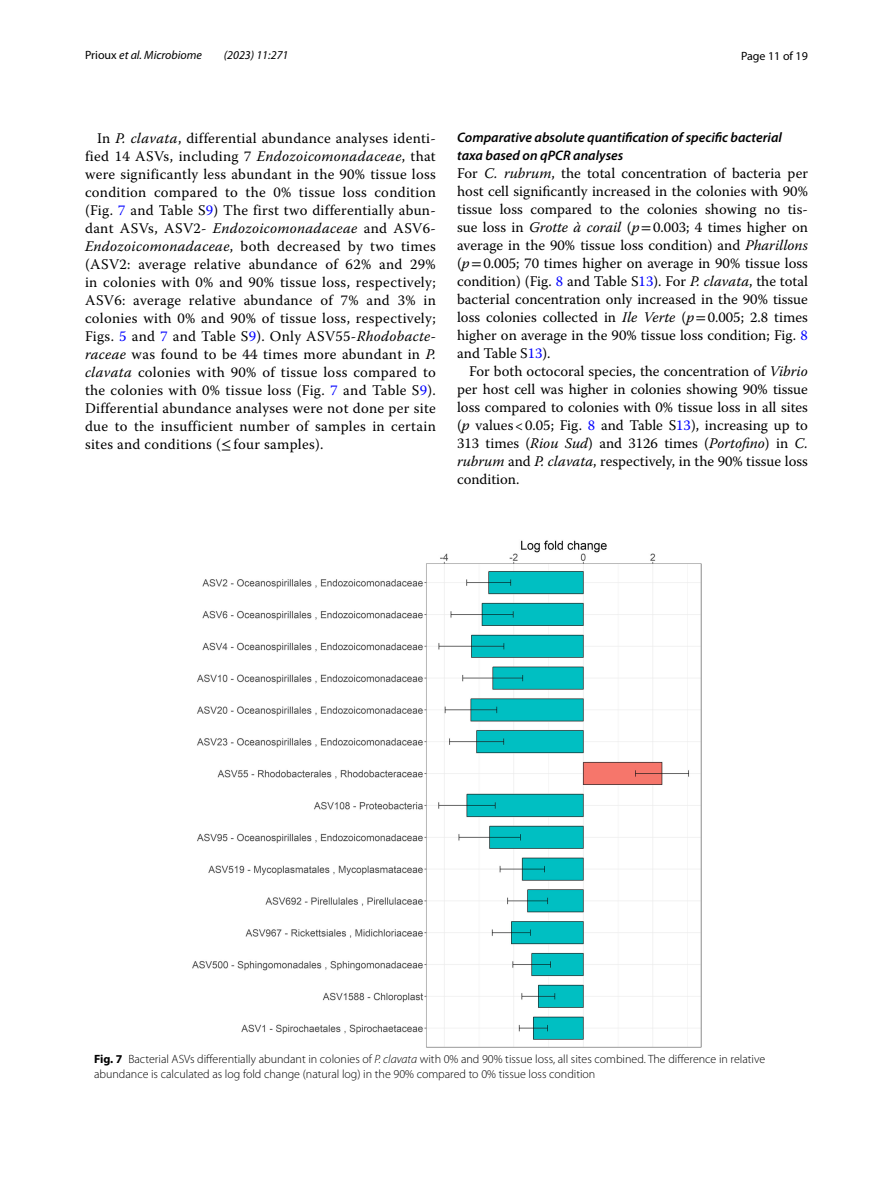
<style>
.page{position:relative;width:893px;height:1187px;background:#fff}
.page>*{position:absolute;margin:0;border:0;box-sizing:border-box;transform-origin:0 0}
.t1{font:14.7px/18px "Warnock Pro";color:#000;text-align:justify}
.t2{font:italic 600 13.8px/18px "Myriad Pro";color:#000}
.t3{font:300 12px/15px "Myriad Pro";color:#000}
.t4{font:italic 12px "Myriad Pro";color:#000}
.t5{font:12px "Myriad Pro";color:#000}
.s1{font-style:normal}
.s2{font-style:italic}
.s3{color:#00f}
.s4{font-family:"STIX"}
.s5{font-weight:700}
</style>
<div class="page">
<img style="left:192px;top:540px;width:510px;height:507px">
<p class="t4" style="left:85px;top:48px;width:118px"><span class="s1">Prioux</span> et al. Microbiome</p>
<p class="t4" style="left:224px;top:48px;width:66px">(2023) 11:271</p>
<p class="t5" style="left:741px;top:48px;width:68px">Page 11 of 19</p>
<p class="t1" style="left:85px;top:128px;width:352px;text-indent:12px">In <span class="s2">P. clavata</span>, differential abundance analyses identi&shy;fied 14 ASVs, including 7 <span class="s2">Endozoicomonadaceae</span>, that were significantly less abundant in the 90% tissue loss condition compared to the 0% tissue loss condition (Fig. <span class="s3">7</span> and Table S<span class="s3">9</span>) The first two differentially abun&shy;dant ASVs, ASV2- <span class="s2">Endozoicomonadaceae</span> and ASV6- <span class="s2">Endozoicomonadaceae</span>, both decreased by two times (ASV2: average relative abundance of 62% and 29% in colonies with 0% and 90% tissue loss, respectively; ASV6: average relative abundance of 7% and 3% in colonies with 0% and 90% of tissue loss, respectively; Figs. <span class="s3">5</span> and <span class="s3">7</span> and Table S<span class="s3">9</span>). Only ASV55-<span class="s2">Rhodobacte&shy;raceae</span> was found to be 44 times more abundant in <span class="s2">P. clavata</span> colonies with 90% of tissue loss compared to the colonies with 0% tissue loss (Fig. <span class="s3">7</span> and Table S<span class="s3">9</span>).<br>Differential abundance analyses were not done per site due to the insufficient number of samples in certain sites and conditions (<span class="s4">≤</span>four samples).</p>
<p class="t2" style="left:457px;top:128px;width:326px">Comparative absolute quantification of specific bacterial taxa based on qPCR analyses</p>
<p class="t1" style="left:457px;top:164px;width:352px">For <span class="s2">C. rubrum</span>, the total concentration of bacteria per host cell significantly increased in the colonies with 90% tissue loss compared to the colonies showing no tis&shy;sue loss in <span class="s2">Grotte à corail</span> (<span class="s2">p</span><span class="s4">=</span>0.003; 4 times higher on average in the 90% tissue loss condition) and <span class="s2">Pharillons </span>(<span class="s2">p</span><span class="s4">=</span>0.005; 70 times higher on average in 90% tissue loss condition) (Fig. <span class="s3">8</span> and Table S<span class="s3">13</span>). For <span class="s2">P. clavata</span>, the total bacterial concentration only increased in the 90% tissue loss colonies collected in <span class="s2">Ile Verte</span> (<span class="s2">p</span><span class="s4">=</span>0.005; 2.8 times higher on average in the 90% tissue loss condition; Fig. <span class="s3">8 </span>and Table S<span class="s3">13</span>).</p>
<p class="t1" style="left:457px;top:362px;width:352px;text-indent:12px">For both octocoral species, the concentration of <span class="s2">Vibrio </span>per host cell was higher in colonies showing 90% tissue loss compared to colonies with 0% tissue loss in all sites (<span class="s2">p</span> values&lt;0.05; Fig. <span class="s3">8</span> and Table S<span class="s3">13</span>), increasing up to 313 times (<span class="s2">Riou Sud</span>) and 3126 times (<span class="s2">Portofino</span>) in <span class="s2">C. rubrum</span> and <span class="s2">P. clavata</span>, respectively, in the 90% tissue loss condition.</p>
<p class="t3" style="left:94px;top:1051px;width:673px"><span class="s5">Fig. 7</span> Bacterial ASVs differentially abundant in colonies of <span class="s2">P. clavata</span> with 0% and 90% tissue loss, all sites combined. The difference in relative abundance is calculated as log fold change (natural log) in the 90% compared to 0% tissue loss condition</p>
</div>
